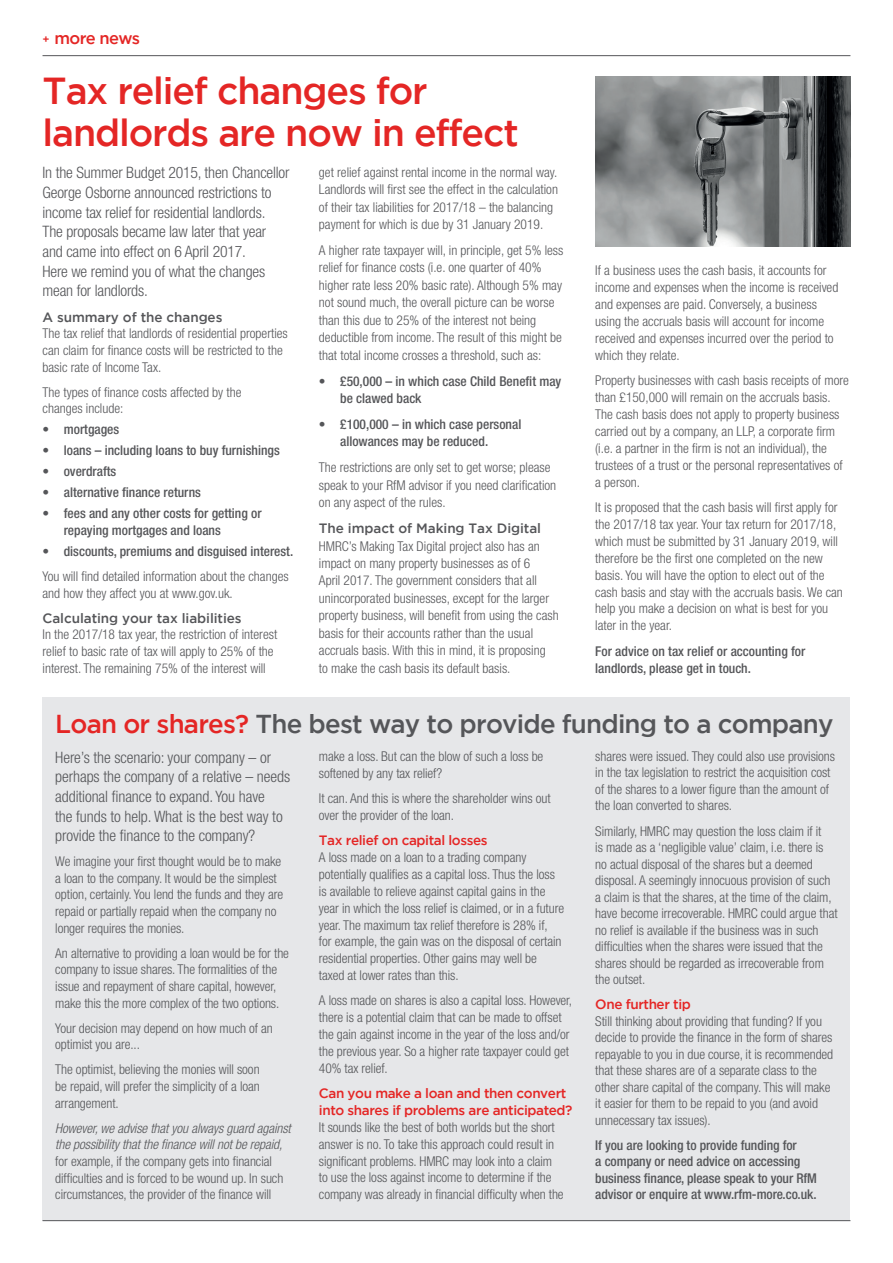
<style>
.page{position:relative;width:893px;height:1263px;background:#fff}
.page>*{position:absolute;margin:0;border:0;box-sizing:border-box;transform-origin:0 0}
.t1{font:500 37.5px/42px "Gotham";letter-spacing:-.03em;color:#e42625}
.t2{font:500 25.8px "Gotham";letter-spacing:-.03em;color:#555659}
.t3{font:500 16.5px "Gotham";letter-spacing:-.04em;color:#e42625}
.t4{font:300 condensed 15.75px/19.6px "Helvetica Neue";letter-spacing:-.01em;color:#555659}
.t5{font:300 condensed 13.5px/16.6px "Helvetica Neue";letter-spacing:-.005em;color:#555659}
.t6{font:500 condensed 13.5px/16.5px "Helvetica Neue";color:#555659}
.t7{font:500 13.5px/16.8px "Gotham";letter-spacing:-.03em;color:#e42625}
.t8{font:italic 300 condensed 13.5px/16.6px "Helvetica Neue";letter-spacing:-.005em;color:#555659}
.t9{font:500 13.5px "Gotham";letter-spacing:-.005em;color:#555659}
.s1{font-size:11.1px}
.s2{color:#e42625}
</style>
<div class="page">
<div style="left:43px;top:697px;width:807px;height:524px;background:#e6e7e9"></div>
<hr style="left:43px;top:1220px;width:807px;height:1px;background:#555659">
<hr style="left:43px;top:55px;width:807px;height:1px;background:#555659">
<img style="left:595px;top:77px;width:255px;height:170px">
<p class="t3" style="left:43px;top:29px;width:99px"><span class="s1">+</span> more news</p>
<h1 class="t1" style="left:43px;top:69px;width:478px">Tax relief changes for landlords are now in effect</h1>
<p class="t4" style="left:43px;top:163px;width:249px">In the Summer Budget 2015, then Chancellor George Osborne announced restrictions to income tax relief for residential landlords.<br>The proposals became law later that year and came into effect on 6 April 2017.<br>Here we remind you of what the changes mean for landlords.</p>
<p class="t9" style="left:43px;top:309px;width:181px">A summary of the changes</p>
<p class="t5" style="left:43px;top:325px;width:247px">The tax relief that landlords of residential properties can claim for finance costs will be restricted to the basic rate of Income Tax.</p>
<p class="t5" style="left:43px;top:384px;width:200px">The types of finance costs affected by the changes include:</p>
<p class="t6" style="left:43px;top:421px;width:78px">• mortgages</p>
<p class="t6" style="left:43px;top:442px;width:239px">• loans – including loans to buy furnishings</p>
<p class="t6" style="left:43px;top:463px;width:75px">• overdrafts</p>
<p class="t6" style="left:43px;top:484px;width:160px">• alternative finance returns</p>
<p class="t6" style="left:64px;top:505px;width:199px;text-indent:-21px">• fees and any other costs for getting or repaying mortgages and loans</p>
<p class="t6" style="left:43px;top:542px;width:252px">• discounts, premiums and disguised interest.</p>
<p class="t5" style="left:43px;top:568px;width:248px">You will find detailed information about the changes and how they affect you at www.gov.uk.</p>
<p class="t9" style="left:43px;top:610px;width:201px">Calculating your tax liabilities</p>
<p class="t5" style="left:43px;top:626px;width:236px">In the 2017/18 tax year, the restriction of interest relief to basic rate of tax will apply to 25% of the interest. The remaining 75% of the interest will</p>
<p class="t5" style="left:319px;top:163px;width:241px;line-height:17.4px">get relief against rental income in the normal way.<br>Landlords will first see the effect in the calculation of their tax liabilities for 2017/18 – the balancing payment for which is due by 31 January 2019.</p>
<p class="t5" style="left:319px;top:241px;width:246px;line-height:17.4px">A higher rate taxpayer will, in principle, get 5% less relief for finance costs (i.e. one quarter of 40% higher rate less 20% basic rate). Although 5% may not sound much, the overall picture can be worse than this due to 25% of the interest not being deductible from income. The result of this might be that total income crosses a threshold, such as:</p>
<p class="t6" style="left:340px;top:372px;width:223px;line-height:17.4px;text-indent:-21px">• £50,000 – in which case Child Benefit may be clawed back</p>
<p class="t6" style="left:340px;top:415px;width:183px;line-height:17.4px;text-indent:-21px">• £100,000 – in which case personal allowances may be reduced.</p>
<p class="t5" style="left:319px;top:459px;width:239px;line-height:17.4px">The restrictions are only set to get worse; please speak to your RfM advisor if you need clarification on any aspect of the rules.</p>
<p class="t9" style="left:319px;top:521px;width:224px">The impact of Making Tax Digital</p>
<p class="t5" style="left:319px;top:537px;width:241px;line-height:17.4px">HMRC’s Making Tax Digital project also has an impact on many property businesses as of 6<br>April 2017. The government considers that all unincorporated businesses, except for the larger property business, will benefit from using the cash basis for their accounts rather than the usual accruals basis. With this in mind, it is proposing<br>to make the cash basis its default basis.</p>
<p class="t5" style="left:595px;top:262px;width:245px">If a business uses the cash basis, it accounts for income and expenses when the income is received and expenses are paid. Conversely, a business using the accruals basis will account for income received and expenses incurred over the period to which they relate.</p>
<p class="t5" style="left:595px;top:372px;width:255px">Property businesses with cash basis receipts of more than £150,000 will remain on the accruals basis.<br>The cash basis does not apply to property business carried out by a company, an LLP, a corporate firm (i.e. a partner in the firm is not an individual), the trustees of a trust or the personal representatives of a person.</p>
<p class="t5" style="left:595px;top:499px;width:249px">It is proposed that the cash basis will first apply for the 2017/18 tax year. Your tax return for 2017/18, which must be submitted by 31 January 2019, will therefore be the first one completed on the new basis. You will have the option to elect out of the cash basis and stay with the accruals basis. We can help you make a decision on what is best for you later in the year.</p>
<p class="t6" style="left:595px;top:642px;width:212px;line-height:17px">For advice on tax relief or accounting for landlords, please get in touch.</p>
<h2 class="t2" style="left:55px;top:709px;width:780px"><span class="s2">Loan or shares?</span> The best way to provide funding to a company</h2>
<p class="t5" style="left:319px;top:748px;width:226px">make a loss. But can the blow of such a loss be softened by any tax relief?</p>
<p class="t5" style="left:319px;top:790px;width:233px">It can. And this is where the shareholder wins out over the provider of the loan.</p>
<p class="t7" style="left:319px;top:832px;width:170px">Tax relief on capital losses</p>
<p class="t5" style="left:319px;top:849px;width:247px">A loss made on a loan to a trading company potentially qualifies as a capital loss. Thus the loss is available to relieve against capital gains in the year in which the loss relief is claimed, or in a future year. The maximum tax relief therefore is 28% if,<br>for example, the gain was on the disposal of certain residential properties. Other gains may well be taxed at lower rates than this.</p>
<p class="t5" style="left:319px;top:992px;width:255px">A loss made on shares is also a capital loss. However, there is a potential claim that can be made to offset the gain against income in the year of the loss and/or the previous year. So a higher rate taxpayer could get 40% tax relief.</p>
<p class="t7" style="left:319px;top:1085px;width:255px">Can you make a loan and then convert into shares if problems are anticipated?</p>
<p class="t5" style="left:319px;top:1118px;width:246px">It sounds like the best of both worlds but the short answer is no. To take this approach could result in significant problems. HMRC may look into a claim to use the loss against income to determine if the company was already in financial difficulty when the</p>
<p class="t5" style="left:595px;top:748px;width:241px">shares were issued. They could also use provisions in the tax legislation to restrict the acquisition cost of the shares to a lower figure than the amount of the loan converted to shares.</p>
<p class="t5" style="left:595px;top:822px;width:244px">Similarly, HMRC may question the loss claim if it<br>is made as a ‘negligible value’ claim, i.e. there is no actual disposal of the shares but a deemed disposal. A seemingly innocuous provision of such a claim is that the shares, at the time of the claim, have become irrecoverable. HMRC could argue that no relief is available if the business was in such difficulties when the shares were issued that the shares should be regarded as irrecoverable from the outset.</p>
<p class="t7" style="left:595px;top:996px;width:97px">One further tip</p>
<p class="t5" style="left:595px;top:1012px;width:239px">Still thinking about providing that funding? If you decide to provide the finance in the form of shares repayable to you in due course, it is recommended that these shares are of a separate class to the other share capital of the company. This will make it easier for them to be repaid to you (and avoid unnecessary tax issues).</p>
<p class="t6" style="left:595px;top:1136px;width:223px">If you are looking to provide funding for<br>a company or need advice on accessing business finance, please speak to your RfM advisor or enquire at www.rfm-more.co.uk.</p>
<p class="t4" style="left:55px;top:747px;width:236px">Here’s the scenario: your company – or perhaps the company of a relative – needs additional finance to expand. You have<br>the funds to help. What is the best way to provide the finance to the company?</p>
<p class="t5" style="left:55px;top:853px;width:229px">We imagine your first thought would be to make a loan to the company. It would be the simplest option, certainly. You lend the funds and they are repaid or partially repaid when the company no longer requires the monies.</p>
<p class="t5" style="left:55px;top:944px;width:235px">An alternative to providing a loan would be for the company to issue shares. The formalities of the issue and repayment of share capital, however, make this the more complex of the two options.</p>
<p class="t5" style="left:55px;top:1019px;width:219px">Your decision may depend on how much of an optimist you are...</p>
<p class="t5" style="left:55px;top:1061px;width:206px;text-align:justify">The optimist, believing the monies will soon be repaid, will prefer the simplicity of a loan arrangement.</p>
<p class="t8" style="left:55px;top:1119px;width:237px">However, we advise that you always guard against the possibility that the finance will not be repaid,</p>
<p class="t5" style="left:55px;top:1153px;width:230px">for example, if the company gets into financial difficulties and is forced to be wound up. In such circumstances, the provider of the finance will</p>
</div>
